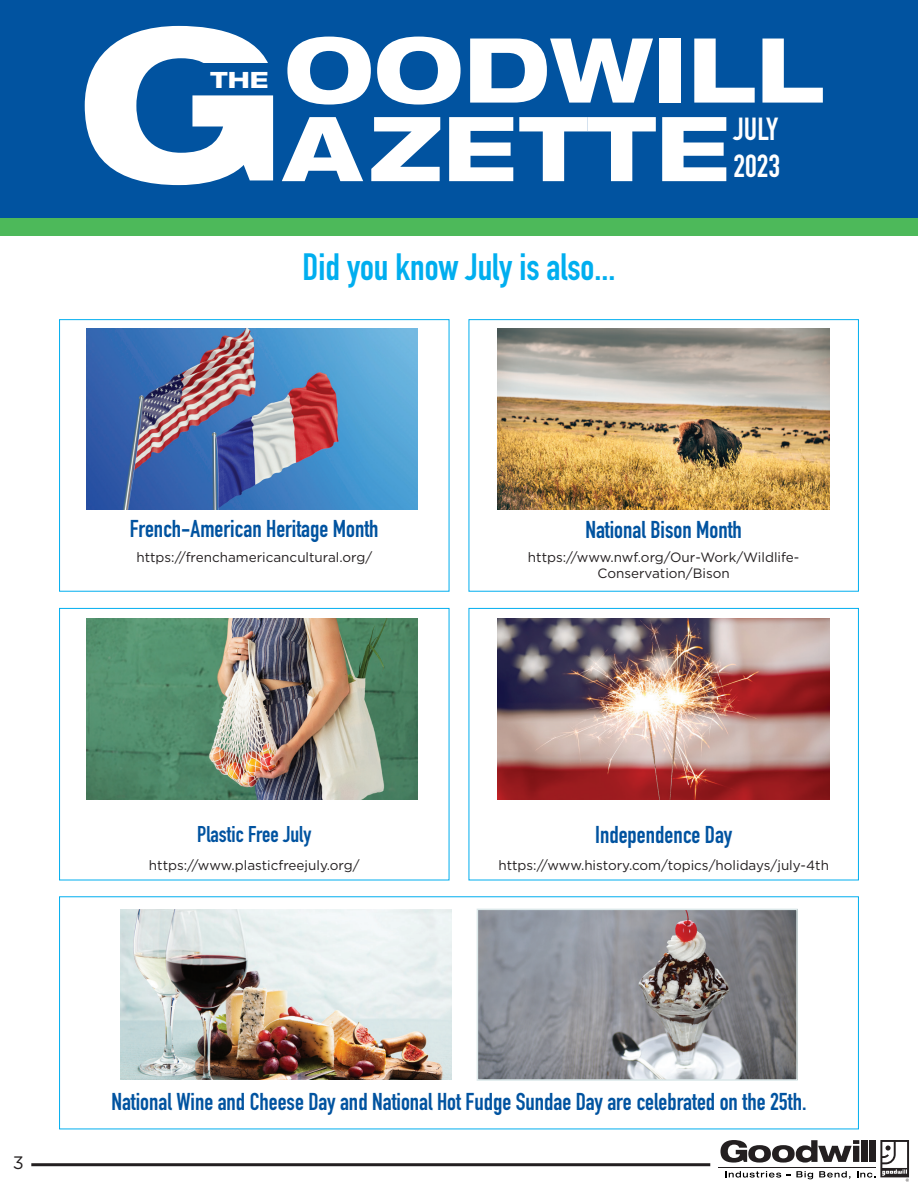
<style>
.page{position:relative;width:918px;height:1188px;background:#fff}
.page>*{position:absolute;margin:0;border:0;box-sizing:border-box;transform-origin:0 0}
.t1{font:800 expanded 89.7px/78.6px "Helvetica Neue LT Pro";color:#fff}
.t2{font:700 37.5px "DIN Condensed";color:#00aeef}
.t3{font:700 31.5px/36.6px "DIN Condensed";color:#fff}
.t4{font:700 24px "DIN Condensed";color:#0153a0}
.t5{font:700 22.5px "DIN Condensed";color:#0153a0}
.t6{font:800 expanded 22.5px "Helvetica Neue LT Pro";color:#fff}
.t7{font:18px "Gotham";color:#231f20}
.t8{font:13.5px/16.2px "Gotham";color:#231f20;text-align:center}
</style>
<div class="page">
<hr style="left:718px;top:1167px;width:158px;height:1px;background:#231f20">
<svg style="left:720px;top:1140px;width:189px;height:42px"></svg>
<hr style="left:31px;top:1163px;width:679px;height:3px;background:#231f20">
<div style="left:0;top:185px;width:918px;height:51px;background:#4db95a"></div>
<div style="left:0;top:0;width:918px;height:218px;background:#0153a0"></div>
<svg style="left:85px;top:26px;width:188px;height:159px"></svg>
<div style="left:201px;top:64px;width:80px;height:27px;background:#0153a0"></div>
<div style="left:59px;top:319px;width:390px;height:273px;border:1px solid #00aeef"></div>
<div style="left:59px;top:608px;width:390px;height:272px;border:1px solid #00aeef"></div>
<div style="left:469px;top:319px;width:390px;height:273px;border:1px solid #00aeef"></div>
<div style="left:469px;top:608px;width:390px;height:272px;border:1px solid #00aeef"></div>
<img style="left:86px;top:329px;width:332px;height:180px">
<img style="left:86px;top:619px;width:332px;height:180px">
<img style="left:120px;top:909px;width:332px;height:171px">
<img style="left:498px;top:329px;width:331px;height:180px">
<img style="left:498px;top:619px;width:331px;height:180px">
<img style="left:480px;top:912px;width:315px;height:166px">
<div style="left:477px;top:909px;width:321px;height:172px;border:2px solid #dbe8e9"></div>
<h3 class="t6" style="left:211px;top:66px;width:59px">THE</h3>
<h1 class="t1" style="left:284px;top:29px;width:541px">OODWILL<br>AZETTE</h1>
<h3 class="t3" style="left:734px;top:111px;width:48px">JULY<br>2023</h3>
<h2 class="t2" style="left:303px;top:242px;width:314px">Did you know July is also...</h2>
<h3 class="t4" style="left:130px;top:512px;width:250px">French-American Heritage Month</h3>
<p class="t8" style="left:136px;top:549px;width:237px">https://frenchamericancultural.org/</p>
<h3 class="t4" style="left:585px;top:513px;width:158px">National Bison Month</h3>
<p class="t8" style="left:528px;top:549px;width:273px">https://www.nwf.org/Our-Work/Wildlife-<br>Conservation/Bison</p>
<h3 class="t7" style="left:13px;top:1151px;width:13px">3</h3>
<h3 class="t5" style="left:197px;top:819px;width:116px">Plastic Free July</h3>
<p class="t8" style="left:149px;top:856px;width:212px">https://www.plasticfreejuly.org/</p>
<h3 class="t4" style="left:595px;top:819px;width:139px">Independence Day</h3>
<p class="t8" style="left:498px;top:856px;width:332px">https://www.history.com/topics/holidays/july-4th</p>
<h3 class="t4" style="left:111px;top:1085px;width:697px">National Wine and Cheese Day and National Hot Fudge Sundae Day are celebrated on the 25th.</h3>
</div>
